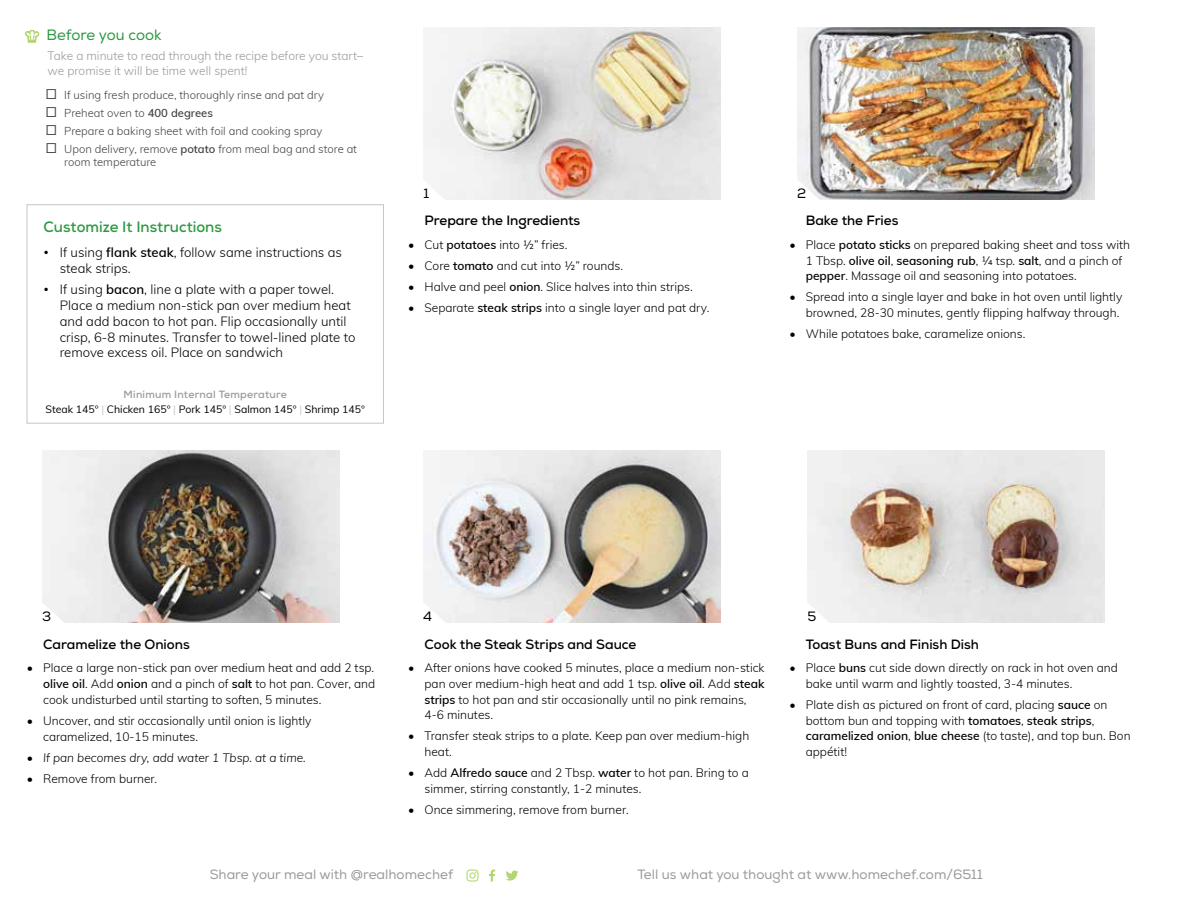
<style>
.page{position:relative;width:1188px;height:918px;background:#fff}
.page>*{position:absolute;margin:0;border:0;box-sizing:border-box;transform-origin:0 0}
.t1{font:700 15px "Nexa";color:#2c9942}
.t2{font:15px "Nexa";letter-spacing:-.005em;color:#2c9942}
.t3{font:700 13.5px "Nexa";color:#000}
.t4{font:13.5px "Nexa";color:#9a9a9a}
.t5{font:13.5px "Nexa";color:#000}
.t6{font:300 13.2px/15.8px "Muli";color:#000}
.t7{font:300 12px/15.8px "Muli";color:#000}
.t8{font:300 12px/15px "Muli";color:#9a9a9a}
.t9{font:italic 300 12px "Muli";color:#000}
.t10{font:300 11.25px/18px "Muli";color:#414241}
.t11{font:10.5px "Muli";color:#000}
.t12{font:700 10.5px "Nexa";letter-spacing:.02em;color:#9a9a9a}
.s1{font-weight:600}
.s2{font-family:"Ideal Sans"}
.s3{color:#c7c6c5}
.s4{font-style:normal}
</style>
<div class="page">
<div style="left:27px;top:204px;width:357px;height:220px;border:1px solid #c7c6c5"></div>
<svg style="left:25px;top:30px;width:14px;height:12px"></svg>
<svg style="left:489px;top:870px;width:6px;height:12px"></svg>
<svg style="left:466px;top:870px;width:13px;height:12px"></svg>
<svg style="left:506px;top:871px;width:12px;height:10px"></svg>
<img style="left:42px;top:450px;width:297px;height:173px">
<img style="left:423px;top:450px;width:297px;height:173px">
<img style="left:423px;top:27px;width:297px;height:173px">
<img style="left:808px;top:450px;width:297px;height:173px">
<img style="left:797px;top:27px;width:297px;height:173px">
<svg style="left:423px;top:178px;width:24px;height:22px"></svg>
<svg style="left:797px;top:178px;width:24px;height:22px"></svg>
<svg style="left:42px;top:601px;width:24px;height:22px"></svg>
<svg style="left:423px;top:601px;width:24px;height:22px"></svg>
<svg style="left:807px;top:601px;width:24px;height:22px"></svg>
<p class="t2" style="left:46px;top:26px;width:117px">Before you cook</p>
<p class="t8" style="left:48px;top:47px;width:317px">Take a minute to read through the recipe before you start– we promise it will be time well spent!</p>
<p class="t10" style="left:64px;top:85px;width:294px">If using fresh produce, thoroughly rinse and pat dry Preheat oven to <span class="s1">400 degrees<br></span>Prepare a baking sheet with foil and cooking spray<br>Upon delivery, remove <span class="s1">potato</span> from meal bag and store at</p>
<p class="t10" style="left:64px;top:153px;width:94px">room temperature</p>
<p class="t1" style="left:44px;top:217px;width:180px">Customize It Instructions</p>
<p class="t6" style="left:60px;top:244px;width:284px;text-indent:-16px"><span class="s2">•</span> If using <span class="s1">flank steak</span>, follow same instructions as steak strips.</p>
<p class="t6" style="left:60px;top:281px;width:297px;text-indent:-16px"><span class="s2">•</span> If using <span class="s1">bacon</span>, line a plate with a paper towel.<br>Place a medium non-stick pan over medium heat and add bacon to hot pan. Flip occasionally until crisp, 6-8 minutes. Transfer to towel-lined plate to remove excess oil. Place on sandwich</p>
<p class="t12" style="left:124px;top:387px;width:165px">Minimum Internal Temperature</p>
<p class="t11" style="left:46px;top:401px;width:321px">Steak 145° <span class="s3">|</span> Chicken 165° <span class="s3">|</span> Pork 145° <span class="s3">|</span> Salmon 145° <span class="s3">|</span> Shrimp 145°</p>
<p class="t5" style="left:423px;top:185px;width:7px">1</p>
<p class="t3" style="left:425px;top:212px;width:157px">Prepare the Ingredients</p>
<p class="t7" style="left:408px;top:236px;width:161px">• Cut <span class="s1">potatoes</span> into ½” fries.</p>
<p class="t7" style="left:408px;top:257px;width:216px">• Core <span class="s1">tomato</span> and cut into ½” rounds.</p>
<p class="t7" style="left:408px;top:278px;width:286px">• Halve and peel <span class="s1">onion</span>. Slice halves into thin strips.</p>
<p class="t7" style="left:408px;top:299px;width:303px">• Separate <span class="s1">steak strips</span> into a single layer and pat dry.</p>
<p class="t5" style="left:797px;top:185px;width:11px">2</p>
<p class="t3" style="left:806px;top:212px;width:94px">Bake the Fries</p>
<p class="t7" style="left:806px;top:236px;width:326px;text-indent:-16px">• Place <span class="s1">potato sticks</span> on prepared baking sheet and toss with<br>1 Tbsp. <span class="s1">olive oil</span>, <span class="s1">seasoning rub</span>, ¼ tsp. <span class="s1">salt</span>, and a pinch of <span class="s1">pepper</span>. Massage oil and seasoning into potatoes.</p>
<p class="t7" style="left:790px;top:289px;width:334px;text-align:right">• Spread into a single layer and bake in hot oven until lightly browned, 28-30 minutes, gently flipping halfway through.</p>
<p class="t7" style="left:790px;top:326px;width:237px">• While potatoes bake, caramelize onions.</p>
<p class="t5" style="left:42px;top:608px;width:11px">3</p>
<p class="t5" style="left:423px;top:608px;width:10px">4</p>
<p class="t5" style="left:808px;top:608px;width:10px">5</p>
<p class="t3" style="left:43px;top:636px;width:148px">Caramelize the Onions</p>
<p class="t7" style="left:43px;top:659px;width:333px;text-align:justify;text-indent:-16px">• Place a large non-stick pan over medium heat and add 2 tsp. <span class="s1">olive oil</span>. Add <span class="s1">onion</span> and a pinch of <span class="s1">salt</span> to hot pan. Cover, and cook undisturbed until starting to soften, 5 minutes.</p>
<p class="t7" style="left:43px;top:712px;width:270px;text-indent:-16px">• Uncover, and stir occasionally until onion is lightly caramelized, 10-15 minutes.</p>
<p class="t9" style="left:27px;top:749px;width:280px"><span class="s4">•</span> If pan becomes dry, add water 1 Tbsp. at a time.</p>
<p class="t7" style="left:27px;top:770px;width:132px">• Remove from burner.</p>
<p class="t3" style="left:424px;top:635px;width:213px">Cook the Steak Strips and Sauce</p>
<p class="t7" style="left:424px;top:659px;width:342px;text-indent:-16px">• After onions have cooked 5 minutes, place a medium non-stick pan over medium-high heat and add 1 tsp. <span class="s1">olive oil</span>. Add <span class="s1">steak strips</span> to hot pan and stir occasionally until no pink remains, 4-6 minutes.</p>
<p class="t7" style="left:424px;top:728px;width:326px;text-indent:-16px">• Transfer steak strips to a plate. Keep pan over medium-high heat.</p>
<p class="t7" style="left:424px;top:765px;width:326px;text-indent:-16px">• Add <span class="s1">Alfredo sauce</span> and 2 Tbsp. <span class="s1">water</span> to hot pan. Bring to a simmer, stirring constantly, 1-2 minutes.</p>
<p class="t7" style="left:408px;top:802px;width:222px">• Once simmering, remove from burner.</p>
<p class="t3" style="left:806px;top:635px;width:175px">Toast Buns and Finish Dish</p>
<p class="t7" style="left:806px;top:659px;width:314px;text-indent:-16px">• Place <span class="s1">buns</span> cut side down directly on rack in hot oven and bake until warm and lightly toasted, 3-4 minutes.</p>
<p class="t7" style="left:806px;top:696px;width:326px;text-indent:-16px">• Plate dish as pictured on front of card, placing <span class="s1">sauce</span> on bottom bun and topping with <span class="s1">tomatoes</span>, <span class="s1">steak strips</span>, <span class="s1">caramelized onion</span>, <span class="s1">blue cheese</span> (to taste), and top bun. Bon appétit!</p>
<p class="t4" style="left:210px;top:867px;width:245px">Share your meal with @realhomechef</p>
<p class="t4" style="left:638px;top:867px;width:347px">Tell us what you thought at www.homechef.com/6511</p>
</div>
